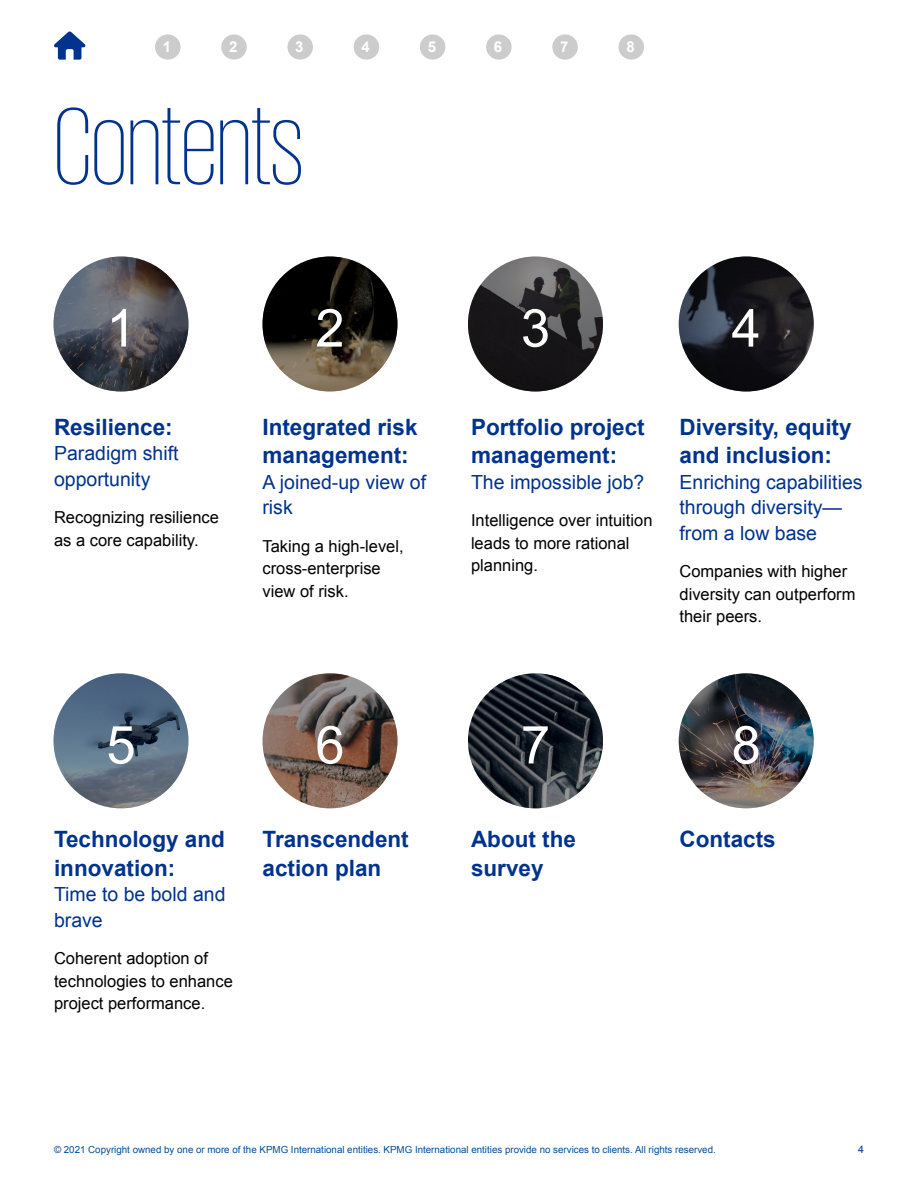
<style>
.page{position:relative;width:918px;height:1188px;background:#fff}
.page>*{position:absolute;margin:0;border:0;box-sizing:border-box;transform-origin:0 0}
.t1{font:200 112.5px "KPMG";letter-spacing:-.005em;color:#00338d}
.t2{font:52.5px "Arial";color:#fff}
.t3{font:700 22.5px/28.5px "Arial";color:#00338d}
.t4{font:19.5px/25.5px "Arial";color:#00338d}
.t5{font:16.5px/22.5px "Arial";color:#000}
.t6{font:700 15px "Arial";color:#fff}
.t7{font:10.5px "Arial";color:#00338d}
.t8{font:9.75px "Arial";color:#004e98}
</style>
<div class="page">
<svg style="left:54px;top:256px;width:135px;height:135px;background:#4f5057"></svg>
<svg style="left:262px;top:256px;width:136px;height:135px;background:#2d271f"></svg>
<svg style="left:468px;top:256px;width:135px;height:135px;background:#333133"></svg>
<svg style="left:679px;top:256px;width:135px;height:135px;background:#1e1f26"></svg>
<svg style="left:54px;top:31px;width:32px;height:29px"></svg>
<div style="left:155px;top:34px;width:26px;height:26px;background:#ccc;border-radius:50%"></div>
<div style="left:221px;top:34px;width:26px;height:26px;background:#ccc;border-radius:50%"></div>
<div style="left:287px;top:34px;width:26px;height:26px;background:#ccc;border-radius:50%"></div>
<div style="left:354px;top:34px;width:25px;height:26px;background:#ccc;border-radius:50%"></div>
<div style="left:420px;top:34px;width:25px;height:26px;background:#ccc;border-radius:50%"></div>
<div style="left:486px;top:34px;width:26px;height:26px;background:#ccc;border-radius:50%"></div>
<div style="left:552px;top:34px;width:26px;height:26px;background:#ccc;border-radius:50%"></div>
<div style="left:619px;top:34px;width:25px;height:26px;background:#ccc;border-radius:50%"></div>
<svg style="left:54px;top:673px;width:135px;height:135px;background:#566a7f"></svg>
<svg style="left:263px;top:673px;width:135px;height:135px;background:#725d53"></svg>
<svg style="left:468px;top:673px;width:135px;height:135px;background:#252c34"></svg>
<img style="left:679px;top:673px;width:135px;height:135px;border-radius:50%">
<p class="t6" style="left:163px;top:37px;width:10px">1</p>
<p class="t6" style="left:229px;top:37px;width:10px">2</p>
<p class="t6" style="left:295px;top:37px;width:10px">3</p>
<p class="t6" style="left:362px;top:37px;width:10px">4</p>
<p class="t6" style="left:428px;top:37px;width:10px">5</p>
<p class="t6" style="left:494px;top:37px;width:10px">6</p>
<p class="t6" style="left:560px;top:37px;width:10px">7</p>
<p class="t6" style="left:626px;top:37px;width:10px">8</p>
<h1 class="t1" style="left:54px;top:93px;width:251px">Contents</h1>
<h2 class="t2" style="left:106px;top:294px;width:31px">1</h2>
<h2 class="t2" style="left:315px;top:294px;width:31px">2</h2>
<h2 class="t2" style="left:521px;top:294px;width:31px">3</h2>
<h2 class="t2" style="left:732px;top:294px;width:31px">4</h2>
<h3 class="t3" style="left:54px;top:413px;width:120px">Resilience:</h3>
<p class="t4" style="left:54px;top:441px;width:126px">Paradigm shift opportunity</p>
<p class="t5" style="left:54px;top:507px;width:167px">Recognizing resilience as a core capability.</p>
<h3 class="t3" style="left:262px;top:413px;width:157px">Integrated risk management:</h3>
<p class="t4" style="left:262px;top:469px;width:165px">A joined-up view of risk</p>
<p class="t5" style="left:262px;top:535px;width:143px">Taking a high-level, cross-enterprise view of risk.</p>
<h3 class="t3" style="left:471px;top:413px;width:175px">Portfolio project management:</h3>
<p class="t4" style="left:471px;top:469px;width:175px">The impossible job?</p>
<p class="t5" style="left:471px;top:510px;width:183px">Intelligence over intuition leads to more rational planning.</p>
<h3 class="t3" style="left:680px;top:413px;width:174px">Diversity, equity and inclusion:</h3>
<p class="t4" style="left:680px;top:469px;width:185px">Enriching capabilities through diversity— from a low base</p>
<p class="t5" style="left:680px;top:561px;width:178px">Companies with higher diversity can outperform their peers.</p>
<h2 class="t2" style="left:106px;top:711px;width:31px">5</h2>
<h2 class="t2" style="left:315px;top:711px;width:31px">6</h2>
<h2 class="t2" style="left:521px;top:711px;width:31px">7</h2>
<h2 class="t2" style="left:732px;top:711px;width:31px">8</h2>
<h3 class="t3" style="left:54px;top:826px;width:172px">Technology and innovation:</h3>
<p class="t4" style="left:54px;top:882px;width:173px">Time to be bold and brave</p>
<p class="t5" style="left:54px;top:948px;width:180px">Coherent adoption of technologies to enhance project performance.</p>
<h3 class="t3" style="left:262px;top:826px;width:148px">Transcendent action plan</h3>
<h3 class="t3" style="left:471px;top:826px;width:106px">About the survey</h3>
<h3 class="t3" style="left:680px;top:826px;width:98px">Contacts</h3>
<p class="t8" style="left:54px;top:1143px;width:663px">© 2021 Copyright owned by one or more of the KPMG International entities. KPMG International entities provide no services to clients. All rights reserved.</p>
<p class="t7" style="left:858px;top:1143px;width:7px">4</p>
</div>
